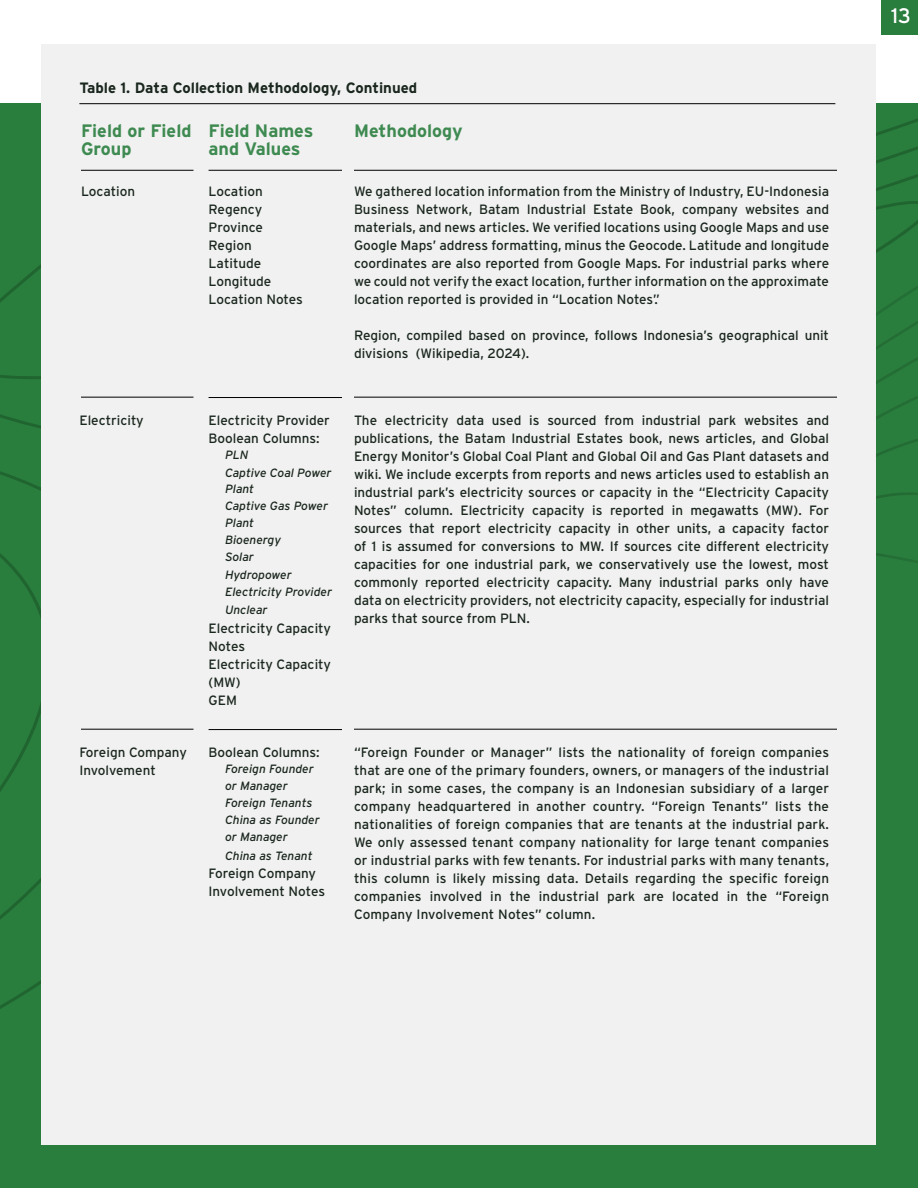
<style>
.page{position:relative;width:918px;height:1188px;background:#fff}
.page>*{position:absolute;margin:0;border:0;box-sizing:border-box;transform-origin:0 0}
.t1{font:21px "Interstate";color:#fff}
.t2{font:700 18px/18px "Interstate";color:#3e8a51}
.t3{font:700 15px "Interstate";color:#1a271e}
.t4{font:13.5px/18px "Interstate";color:#1a271e}
.t5{font:italic 12px/16.5px "Interstate";color:#1a271e}
</style>
<div class="page">
<div style="left:881px;top:0;width:37px;height:35px;background:#297d3d"></div>
<div style="left:0;top:104px;width:918px;height:1084px;background:#297d3d"></div>
<svg style="left:0;top:497px;width:42px;height:408px"></svg>
<div style="left:42px;top:45px;width:834px;height:1100px;background:#f1f1f1"></div>
<hr style="left:79px;top:103px;width:756px;height:1px;background:#000">
<hr style="left:81px;top:170px;width:113px;height:1px;background:#000">
<hr style="left:81px;top:397px;width:113px;height:1px;background:#000">
<hr style="left:81px;top:729px;width:113px;height:1px;background:#000">
<hr style="left:209px;top:170px;width:133px;height:1px;background:#000">
<hr style="left:209px;top:397px;width:133px;height:1px;background:#000">
<hr style="left:209px;top:729px;width:133px;height:1px;background:#000">
<hr style="left:354px;top:170px;width:483px;height:1px;background:#000">
<hr style="left:354px;top:397px;width:483px;height:1px;background:#000">
<hr style="left:354px;top:729px;width:483px;height:1px;background:#000">
<p class="t3" style="left:79px;top:79px;width:339px">Table 1. Data Collection Methodology, Continued</p>
<p class="t2" style="left:81px;top:122px;width:112px">Field or Field<br>Group</p>
<p class="t4" style="left:81px;top:182px;width:56px">Location</p>
<p class="t2" style="left:209px;top:122px;width:106px">Field Names and Values</p>
<p class="t4" style="left:209px;top:182px;width:56px">Location</p>
<p class="t4" style="left:209px;top:200px;width:55px">Regency</p>
<p class="t4" style="left:209px;top:218px;width:56px">Province</p>
<p class="t4" style="left:209px;top:236px;width:45px">Region</p>
<p class="t4" style="left:209px;top:254px;width:54px">Latitude</p>
<p class="t4" style="left:209px;top:272px;width:64px">Longitude</p>
<p class="t4" style="left:209px;top:290px;width:96px">Location Notes</p>
<p class="t2" style="left:354px;top:122px;width:110px">Methodology</p>
<p class="t4" style="left:354px;top:182px;width:477px;text-align:justify">We gathered location information from the Ministry of Industry, EU-Indonesia Business Network, Batam Industrial Estate Book, company websites and materials, and news articles. We verified locations using Google Maps and use Google Maps’ address formatting, minus the Geocode. Latitude and longitude coordinates are also reported from Google Maps. For industrial parks where we could not verify the exact location, further information on the approximate location reported is provided in “Location Notes”.</p>
<p class="t4" style="left:354px;top:326px;width:477px">Region, compiled based on province, follows Indonesia’s geographical unit divisions (Wikipedia, 2024).</p>
<p class="t4" style="left:79px;top:411px;width:66px">Electricity</p>
<p class="t4" style="left:209px;top:411px;width:123px">Electricity Provider</p>
<p class="t4" style="left:209px;top:429px;width:113px">Boolean Columns:</p>
<p class="t5" style="left:225px;top:447px;width:25px">PLN</p>
<p class="t5" style="left:225px;top:464px;width:108px">Captive Coal Power<br>Plant</p>
<p class="t5" style="left:225px;top:498px;width:104px">Captive Gas Power<br>Plant</p>
<p class="t5" style="left:225px;top:531px;width:57px">Bioenergy</p>
<p class="t5" style="left:225px;top:549px;width:30px">Solar</p>
<p class="t5" style="left:225px;top:566px;width:68px">Hydropower</p>
<p class="t5" style="left:225px;top:582px;width:108px;line-height:18px">Electricity Provider<br>Unclear</p>
<p class="t4" style="left:209px;top:619px;width:124px">Electricity Capacity<br>Notes</p>
<p class="t4" style="left:209px;top:655px;width:124px">Electricity Capacity (MW)</p>
<p class="t4" style="left:209px;top:691px;width:30px">GEM</p>
<p class="t4" style="left:354px;top:411px;width:477px;text-align:justify">The electricity data used is sourced from industrial park websites and publications, the Batam Industrial Estates book, news articles, and Global Energy Monitor’s Global Coal Plant and Global Oil and Gas Plant datasets and wiki. We include excerpts from reports and news articles used to establish an industrial park’s electricity sources or capacity in the “Electricity Capacity Notes” column. Electricity capacity is reported in megawatts (MW). For sources that report electricity capacity in other units, a capacity factor of 1 is assumed for conversions to MW. If sources cite different electricity capacities for one industrial park, we conservatively use the lowest, most commonly reported electricity capacity. Many industrial parks only have data on electricity providers, not electricity capacity, especially for industrial parks that source from PLN.</p>
<p class="t4" style="left:79px;top:743px;width:109px">Foreign Company<br>Involvement</p>
<p class="t4" style="left:209px;top:743px;width:113px">Boolean Columns:</p>
<p class="t5" style="left:225px;top:761px;width:90px">Foreign Founder or Manager</p>
<p class="t5" style="left:225px;top:794px;width:89px">Foreign Tenants</p>
<p class="t5" style="left:225px;top:812px;width:96px">China as Founder or Manager</p>
<p class="t5" style="left:225px;top:847px;width:89px">China as Tenant</p>
<p class="t4" style="left:209px;top:864px;width:118px">Foreign Company<br>Involvement Notes</p>
<p class="t4" style="left:354px;top:743px;width:477px;text-align:justify">“Foreign Founder or Manager” lists the nationality of foreign companies that are one of the primary founders, owners, or managers of the industrial park; in some cases, the company is an Indonesian subsidiary of a larger company headquartered in another country. “Foreign Tenants” lists the nationalities of foreign companies that are tenants at the industrial park.<br>We only assessed tenant company nationality for large tenant companies or industrial parks with few tenants. For industrial parks with many tenants, this column is likely missing data. Details regarding the specific foreign companies involved in the industrial park are located in the “Foreign Company Involvement Notes” column.</p>
<p class="t1" style="left:891px;top:3px;width:22px">13</p>
</div>
